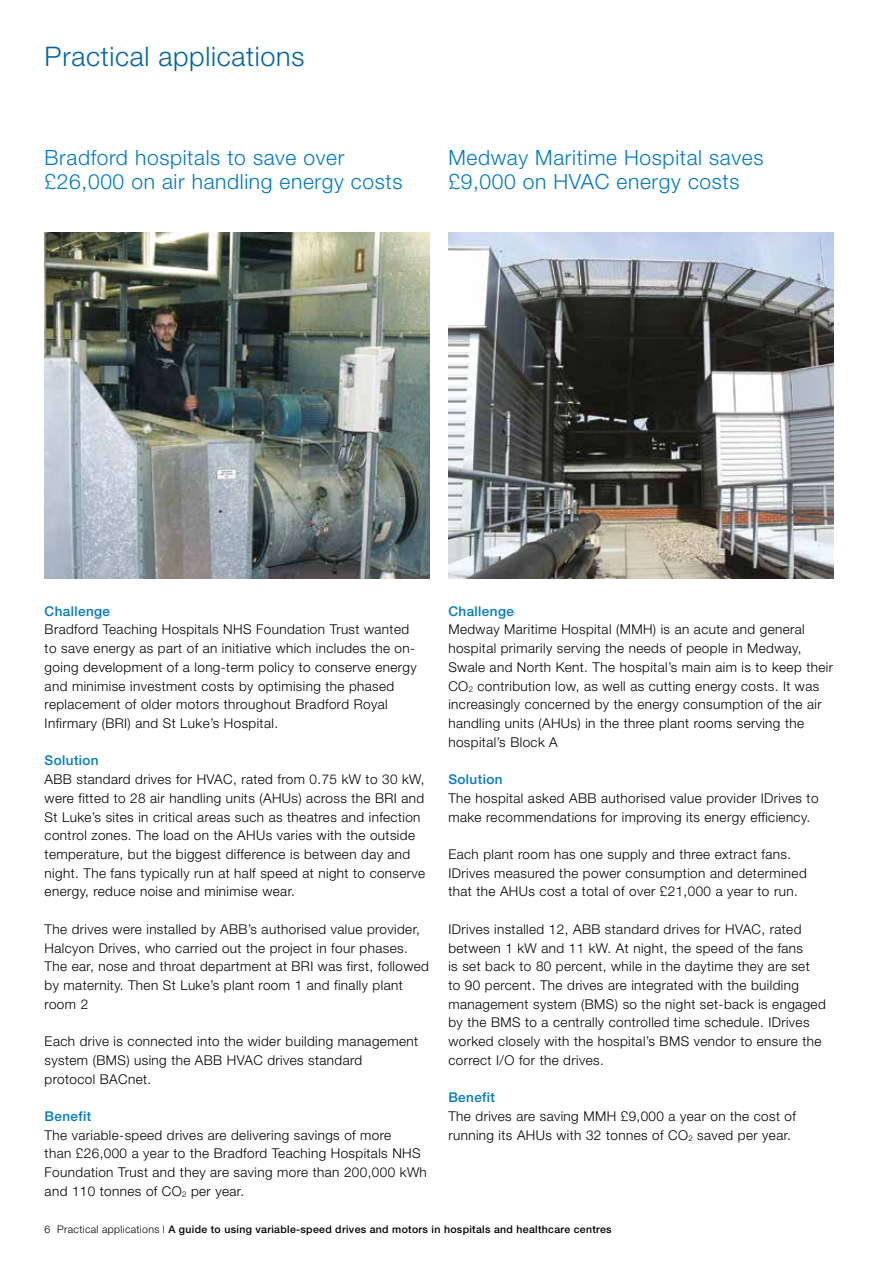
<style>
.page{position:relative;width:893px;height:1263px;background:#fff}
.page>*{position:absolute;margin:0;border:0;box-sizing:border-box;transform-origin:0 0}
.t1{font:300 27px "Helvetica Neue";letter-spacing:.025em;color:#0064a7}
.t2{font:300 21px/24px "Helvetica Neue";letter-spacing:.03em;color:#007ac2}
.t3{font:300 13.5px/18.8px "Helvetica Neue";letter-spacing:.03em;color:#000}
.t4{font:500 13.5px "Helvetica Neue";letter-spacing:.03em;color:#007ac2}
.t5{font:500 10.5px "Helvetica Neue";letter-spacing:.03em;color:#000}
.s1{font-weight:300}
</style>
<div class="page">
<img style="left:45px;top:232px;width:385px;height:346px">
<img style="left:448px;top:232px;width:385px;height:346px">
<h1 class="t1" style="left:45px;top:40px;width:261px">Practical applications</h1>
<h2 class="t2" style="left:45px;top:145px;width:359px">Bradford hospitals to save over £26,000 on air handling energy costs</h2>
<h2 class="t2" style="left:448px;top:145px;width:317px">Medway Maritime Hospital saves £9,000 on HVAC energy costs</h2>
<p class="t4" style="left:45px;top:603px;width:67px">Challenge</p>
<p class="t3" style="left:45px;top:620px;width:373px">Bradford Teaching Hospitals NHS Foundation Trust wanted to save energy as part of an initiative which includes the on&shy;going development of a long-term policy to conserve energy and minimise investment costs by optimising the phased replacement of older motors throughout Bradford Royal Infirmary (BRI) and St Luke’s Hospital.</p>
<p class="t4" style="left:45px;top:753px;width:56px">Solution</p>
<p class="t3" style="left:45px;top:770px;width:382px">ABB standard drives for HVAC, rated from 0.75 kW to 30 kW, were fitted to 28 air handling units (AHUs) across the BRI and St Luke’s sites in critical areas such as theatres and infection control zones. The load on the AHUs varies with the outside temperature, but the biggest difference is between day and night. The fans typically run at half speed at night to conserve energy, reduce noise and minimise wear.</p>
<p class="t3" style="left:45px;top:919px;width:386px">The drives were installed by ABB’s authorised value provider, Halcyon Drives, who carried out the project in four phases.<br>The ear, nose and throat department at BRI was first, followed by maternity. Then St Luke’s plant room 1 and finally plant room 2</p>
<p class="t3" style="left:45px;top:1032px;width:375px">Each drive is connected into the wider building management system (BMS) using the ABB HVAC drives standard<br>protocol BACnet.</p>
<p class="t4" style="left:45px;top:1108px;width:48px">Benefit</p>
<p class="t3" style="left:45px;top:1125px;width:384px">The variable-speed drives are delivering savings of more<br>than £26,000 a year to the Bradford Teaching Hospitals NHS Foundation Trust and they are saving more than 200,000 kWh and 110 tonnes of CO<sub>2</sub> per year.</p>
<p class="t4" style="left:448px;top:603px;width:67px">Challenge</p>
<p class="t3" style="left:448px;top:620px;width:386px">Medway Maritime Hospital (MMH) is an acute and general hospital primarily serving the needs of people in Medway, Swale and North Kent. The hospital’s main aim is to keep their CO<sub>2</sub> contribution low, as well as cutting energy costs. It was increasingly concerned by the energy consumption of the air handling units (AHUs) in the three plant rooms serving the hospital’s Block A</p>
<p class="t4" style="left:448px;top:771px;width:56px">Solution</p>
<p class="t3" style="left:448px;top:788px;width:372px">The hospital asked ABB authorised value provider IDrives to make recommendations for improving its energy efficiency.</p>
<p class="t3" style="left:448px;top:844px;width:360px">Each plant room has one supply and three extract fans.<br>IDrives measured the power consumption and determined that the AHUs cost a total of over £21,000 a year to run.</p>
<p class="t3" style="left:448px;top:919px;width:379px">IDrives installed 12, ABB standard drives for HVAC, rated between 1 kW and 11 kW. At night, the speed of the fans<br>is set back to 80 percent, while in the daytime they are set<br>to 90 percent. The drives are integrated with the building management system (BMS) so the night set-back is engaged by the BMS to a centrally controlled time schedule. IDrives worked closely with the hospital’s BMS vendor to ensure the correct I/O for the drives.</p>
<p class="t4" style="left:448px;top:1089px;width:48px">Benefit</p>
<p class="t3" style="left:448px;top:1106px;width:349px">The drives are saving MMH £9,000 a year on the cost of running its AHUs with 32 tonnes of CO<sub>2</sub> saved per year.</p>
<p class="t5" style="left:45px;top:1223px;width:568px"><span class="s1">6 Practical applications l</span> A guide to using variable-speed drives and motors in hospitals and healthcare centres</p>
</div>
